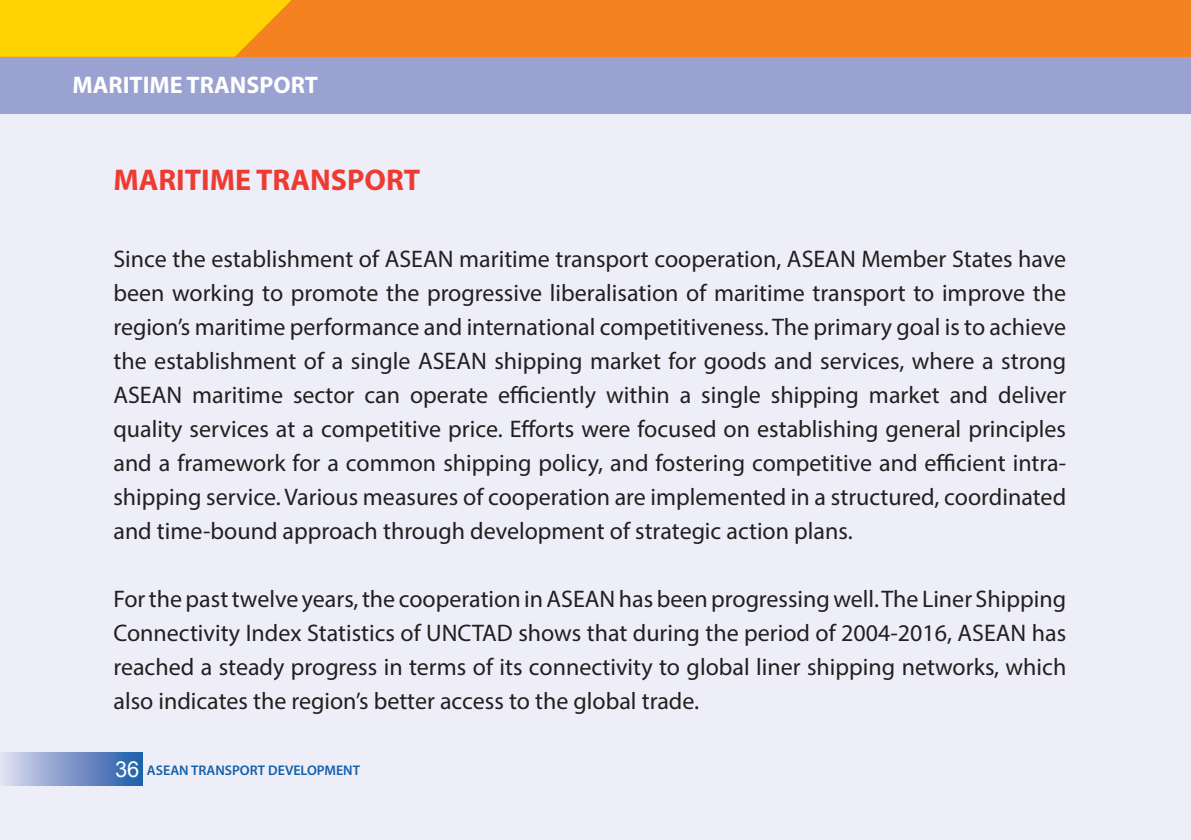
<style>
.page{position:relative;width:1191px;height:840px;background:#fff}
.page>*{position:absolute;margin:0;border:0;box-sizing:border-box;transform-origin:0 0}
.t1{font:700 30px "Myriad Pro";color:#ee3b32}
.t2{font:24px/34px "Myriad Pro";color:#231f20;text-align:justify}
.t3{font:700 24px "Myriad Pro";color:#fff}
.t4{font:22px "Arial";color:#fff}
.t5{font:600 14px "Myriad Pro";color:#1360aa}
</style>
<div class="page">
<div style="left:0;top:0;width:1191px;height:839px;background:#edeef7"></div>
<div style="left:0;top:14px;width:1191px;height:100px;background:#99a2d0"></div>
<div style="left:0;top:0;width:1191px;height:57px;background:#f58220"></div>
<svg style="left:0;top:0;width:291px;height:57px;background:#fdca06"></svg>
<div style="left:0;top:751px;width:143px;height:34px;background:linear-gradient(to right,#e1dcef,#1d58a7)"></div>
<p class="t3" style="left:72px;top:69px;width:247px">MARITIME TRANSPORT</p>
<p class="t1" style="left:113px;top:160px;width:308px">MARITIME TRANSPORT</p>
<p class="t2" style="left:113px;top:241px;width:954px">Since the establishment of ASEAN maritime transport cooperation, ASEAN Member States have been working to promote the progressive liberalisation of maritime transport to improve the region’s maritime performance and international competitiveness. The primary goal is to achieve the establishment of a single ASEAN shipping market for goods and services, where a strong ASEAN maritime sector can operate efficiently within a single shipping market and deliver quality services at a competitive price. Efforts were focused on establishing general principles and a framework for a common shipping policy, and fostering competitive and efficient intra&shy;shipping service. Various measures of cooperation are implemented in a structured, coordinated and time-bound approach through development of strategic action plans.</p>
<p class="t2" style="left:113px;top:581px;width:954px">For the past twelve years, the cooperation in ASEAN has been progressing well. The Liner Shipping Connectivity Index Statistics of UNCTAD shows that during the period of 2004-2016, ASEAN has reached a steady progress in terms of its connectivity to global liner shipping networks, which also indicates the region’s better access to the global trade.</p>
<p class="t4" style="left:115px;top:754px;width:26px">36</p>
<p class="t5" style="left:147px;top:760px;width:215px">ASEAN TRANSPORT DEVELOPMENT</p>
</div>
